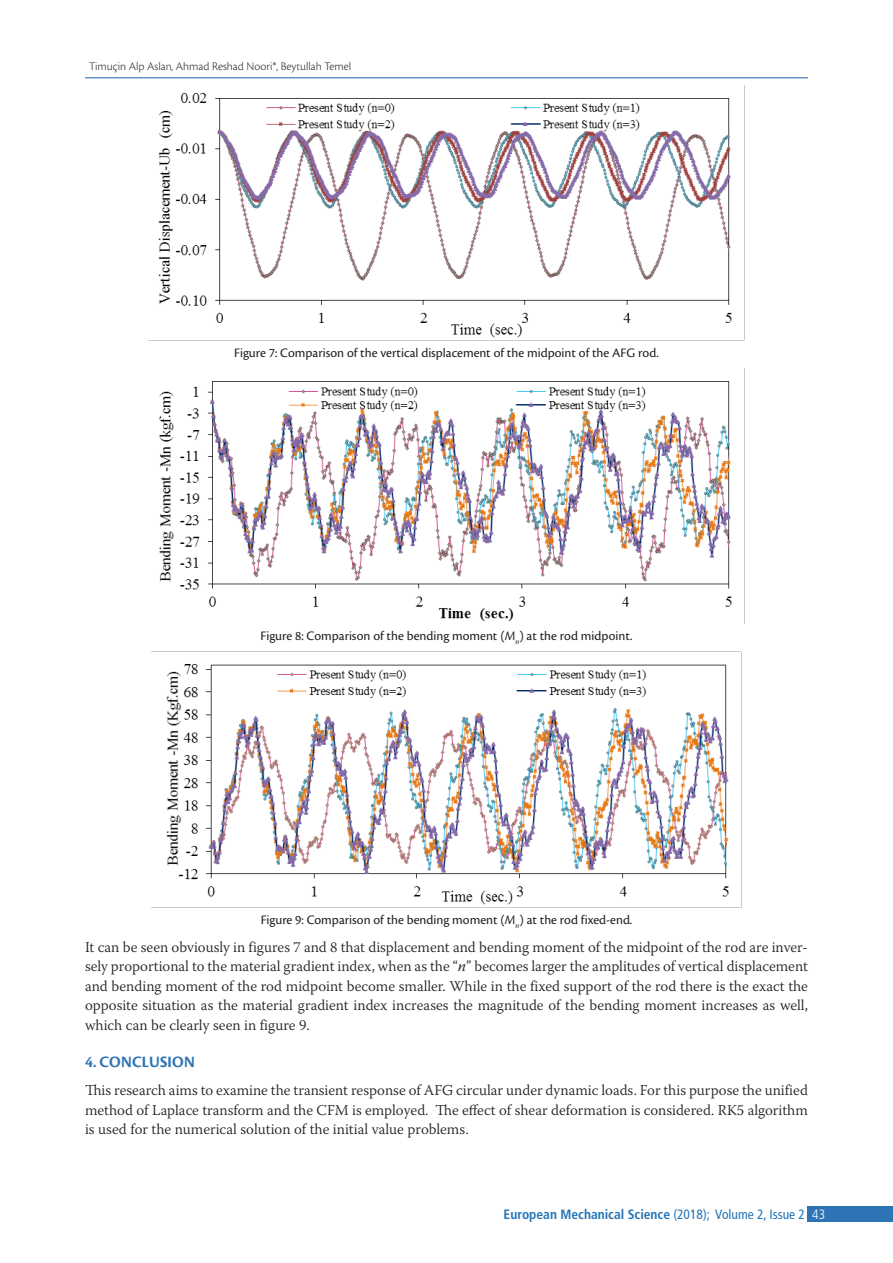
<style>
.page{position:relative;width:893px;height:1263px;background:#fff}
.page>*{position:absolute;margin:0;border:0;box-sizing:border-box;transform-origin:0 0}
.SubTitle{font:16.5px "Cronos Pro Bold Disp";letter-spacing:.01em;color:#2e74b4}
.Metin{font:300 15px/19.5px "Warnock Pro";color:#231f20;text-align:justify}
.ResimYaz{font:13.5px "Cronos Pro";color:#231f20}
.t1{font:700 condensed 13.5px "Frutiger LT Std";color:#2374b6}
.t2{font:300 12px "Cronos Pro";color:#231f20}
.s1{font-style:italic}
.s2{font-weight:400;font-style:italic}
.s3{font-weight:400}
.s4{font-weight:300;color:#fff}
</style>
<div class="page">
<div style="left:808px;top:1206px;width:85px;height:16px;background:#2e74b4"></div>
<hr style="left:85px;top:77px;width:723px;height:1px;background:#2e74b4">
<img style="left:148px;top:85px;width:597px;height:256px">
<img style="left:159px;top:368px;width:586px;height:256px">
<img style="left:151px;top:651px;width:591px;height:256px">
<p class="t2" style="left:89px;top:60px;width:263px">Timuçin Alp Aslan, Ahmad Reshad Noori*, Beytullah Temel</p>
<p class="ResimYaz" style="left:234px;top:345px;width:426px">Figure 7: Comparison of the vertical displacement of the midpoint of the AFG rod.</p>
<p class="ResimYaz" style="left:261px;top:628px;width:373px">Figure 8: Comparison of the bending moment (<span class="s1">M</span><sub>n</sub>) at the rod midpoint.</p>
<p class="ResimYaz" style="left:261px;top:912px;width:373px">Figure 9: Comparison of the bending moment (<span class="s1">M</span><sub>n</sub>) at the rod fixed-end.</p>
<p class="Metin" style="left:85px;top:937px;width:724px">It can be seen obviously in figures 7 and 8 that displacement and bending moment of the midpoint of the rod are inver&shy;sely proportional to the material gradient index, when as the “<span class="s2">n</span>” becomes larger the amplitudes of vertical displacement and bending moment of the rod midpoint become smaller. While in the fixed support of the rod there is the exact the opposite situation as the material gradient index increases the magnitude of the bending moment increases as well, which can be clearly seen in figure 9.</p>
<p class="SubTitle" style="left:85px;top:1052px;width:111px">4. CONCLUSION</p>
<p class="Metin" style="left:85px;top:1080px;width:724px">This research aims to examine the transient response of AFG circular under dynamic loads. For this purpose the unified method of Laplace transform and the CFM is employed. The effect of shear deformation is considered. RK5 algorithm is used for the numerical solution of the initial value problems.</p>
<p class="t1" style="left:504px;top:1206px;width:323px">European Mechanical Science <span class="s3">(2018); Volume 2, Issue 2</span> <span class="s4">43</span></p>
</div>
